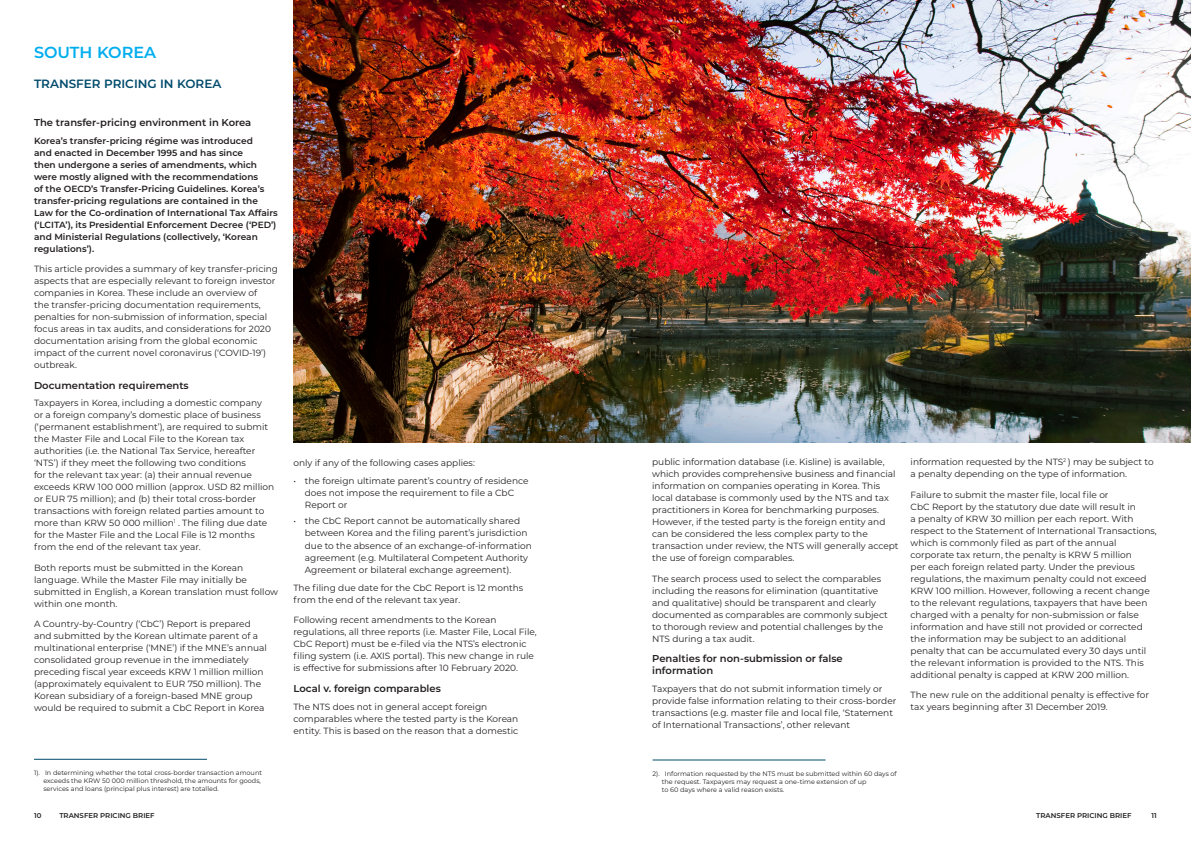
<style>
.page{position:relative;width:1191px;height:842px;background:#fff}
.page>*{position:absolute;margin:0;border:0;box-sizing:border-box;transform-origin:0 0}
.t1{font:600 16px "Montserrat";color:#00aeef}
.t2{font:600 12px "Montserrat";color:#004b6c}
.t3{font:600 10px/12px "Montserrat";color:#231f20}
.Body{font:9px/12px "Montserrat";color:#231f20}
.Intro{font:600 9px/12px "Montserrat";color:#231f20}
.Pagination{font:600 7px "Montserrat";color:#231f20}
.Chart_body{font:6.5px/8px "Montserrat";color:#231f20}
.s1{color:#fff}
</style>
<div class="page">
<img style="left:293px;top:0;width:898px;height:442px">
<hr style="left:34px;top:759px;width:173px;height:1px;background:#004b6c">
<hr style="left:652px;top:760px;width:173px;height:1px;background:#004b6c">
<h1 class="t1" style="left:34px;top:41px;width:124px">SOUTH KOREA</h1>
<h2 class="t2" style="left:34px;top:75px;width:189px">TRANSFER PRICING IN KOREA</h2>
<h3 class="t3" style="left:34px;top:116px;width:219px">The transfer-pricing environment in Korea</h3>
<p class="Intro" style="left:34px;top:134px;width:245px">Korea’s transfer-pricing régime was introduced<br>and enacted in December 1995 and has since<br>then undergone a series of amendments, which were mostly aligned with the recommendations<br>of the OECD’s Transfer-Pricing Guidelines. Korea’s transfer-pricing regulations are contained in the Law for the Co-ordination of International Tax Affairs (‘LCITA’), its Presidential Enforcement Decree (‘PED’) and Ministerial Regulations (collectively, ‘Korean regulations’).</p>
<p class="Body" style="left:34px;top:263px;width:246px">This article provides a summary of key transfer-pricing aspects that are especially relevant to foreign investor companies in Korea. These include an overview of<br>the transfer-pricing documentation requirements, penalties for non-submission of information, special focus areas in tax audits, and considerations for 2020 documentation arising from the global economic impact of the current novel coronavirus (‘COVID-19’) outbreak.</p>
<h3 class="t3" style="left:34px;top:379px;width:156px">Documentation requirements</h3>
<p class="Body" style="left:34px;top:397px;width:242px">Taxpayers in Korea, including a domestic company<br>or a foreign company’s domestic place of business (‘permanent establishment’), are required to submit the Master File and Local File to the Korean tax authorities (i.e. the National Tax Service, hereafter ‘NTS’) if they meet the following two conditions<br>for the relevant tax year: (a) their annual revenue exceeds KRW 100 000 million (approx. USD 82 million or EUR 75 million); and (b) their total cross-border transactions with foreign related parties amount to more than KRW 50 000 million<sup>1</sup> . The filing due date for the Master File and the Local File is 12 months from the end of the relevant tax year.</p>
<p class="Body" style="left:34px;top:561px;width:246px">Both reports must be submitted in the Korean language. While the Master File may initially be submitted in English, a Korean translation must follow within one month.</p>
<p class="Body" style="left:34px;top:618px;width:234px">A Country-by-Country (‘CbC’) Report is prepared and submitted by the Korean ultimate parent of a multinational enterprise (‘MNE’) if the MNE’s annual consolidated group revenue in the immediately preceding fiscal year exceeds KRW 1 million million (approximately equivalent to EUR 750 million). The Korean subsidiary of a foreign-based MNE group would be required to submit a CbC Report in Korea</p>
<p class="Body" style="left:293px;top:456px;width:183px">only if any of the following cases applies:</p>
<p class="Body" style="left:305px;top:475px;width:225px;text-indent:-11px">• the foreign ultimate parent’s country of residence does not impose the requirement to file a CbC<br>Report or</p>
<p class="Body" style="left:305px;top:515px;width:228px;text-indent:-11px">• the CbC Report cannot be automatically shared between Korea and the filing parent’s jurisdiction due to the absence of an exchange-of-information agreement (e.g. Multilateral Competent Authority Agreement or bilateral exchange agreement).</p>
<p class="Body" style="left:293px;top:581px;width:231px">The filing due date for the CbC Report is 12 months from the end of the relevant tax year.</p>
<p class="Body" style="left:293px;top:614px;width:245px">Following recent amendments to the Korean regulations, all three reports (i.e. Master File, Local File, CbC Report) must be e-filed via the NTS’s electronic filing system (i.e. AXIS portal). This new change in rule is effective for submissions after 10 February 2020.</p>
<h3 class="t3" style="left:293px;top:682px;width:149px">Local v. foreign comparables</h3>
<p class="Body" style="left:293px;top:700px;width:226px">The NTS does not in general accept foreign comparables where the tested party is the Korean entity. This is based on the reason that a domestic</p>
<p class="Body" style="left:652px;top:456px;width:248px">public information database (i.e. Kisline) is available, which provides comprehensive business and financial information on companies operating in Korea. This local database is commonly used by the NTS and tax practitioners in Korea for benchmarking purposes.<br>However, if the tested party is the foreign entity and can be considered the less complex party to the transaction under review, the NTS will generally accept the use of foreign comparables.</p>
<p class="Body" style="left:652px;top:572px;width:237px">The search process used to select the comparables including the reasons for elimination (quantitative and qualitative) should be transparent and clearly documented as comparables are commonly subject to thorough review and potential challenges by the NTS during a tax audit.</p>
<h3 class="t3" style="left:652px;top:652px;width:192px">Penalties for non-submission or false information</h3>
<p class="Body" style="left:652px;top:683px;width:246px">Taxpayers that do not submit information timely or provide false information relating to their cross-border transactions (e.g. master file and local file, ‘Statement of International Transactions’, other relevant</p>
<p class="Body" style="left:910px;top:456px;width:244px">information requested by the NTS<sup>2</sup> ) may be subject to a penalty depending on the type of information.</p>
<p class="Body" style="left:910px;top:488px;width:248px">Failure to submit the master file, local file or<br>CbC Report by the statutory due date will result in<br>a penalty of KRW 30 million per each report. With respect to the Statement of International Transactions, which is commonly filed as part of the annual corporate tax return, the penalty is KRW 5 million<br>per each foreign related party. Under the previous regulations, the maximum penalty could not exceed KRW 100 million. However, following a recent change to the relevant regulations, taxpayers that have been charged with a penalty for non-submission or false information and have still not provided or corrected the information may be subject to an additional penalty that can be accumulated every 30 days until the relevant information is provided to the NTS. This additional penalty is capped at KRW 200 million.</p>
<p class="Body" style="left:910px;top:689px;width:240px">The new rule on the additional penalty is effective for tax years beginning after 31 December 2019.</p>
<p class="Chart_body" style="left:43px;top:768px;width:220px;text-indent:-9px">1). In determining whether the total cross-border transaction amount exceeds the KRW 50 000 million threshold, the amounts for goods, services and loans (principal plus interest) are totalled.</p>
<p class="Chart_body" style="left:662px;top:769px;width:236px;text-indent:-9px">2). Information requested by the NTS must be submitted within 60 days of the request. Taxpayers may request a one-time extension of up<br>to 60 days where a valid reason exists.</p>
<p class="Pagination" style="left:34px;top:810px;width:9px">10</p>
<p class="Pagination" style="left:59px;top:810px;width:101px">TRANSFER PRICING BRIEF<span class="s1">F</span></p>
<p class="Pagination" style="left:1036px;top:810px;width:97px">TRANSFER PRICING BRIEF</p>
<p class="Pagination" style="left:1151px;top:810px;width:7px">11</p>
</div>
